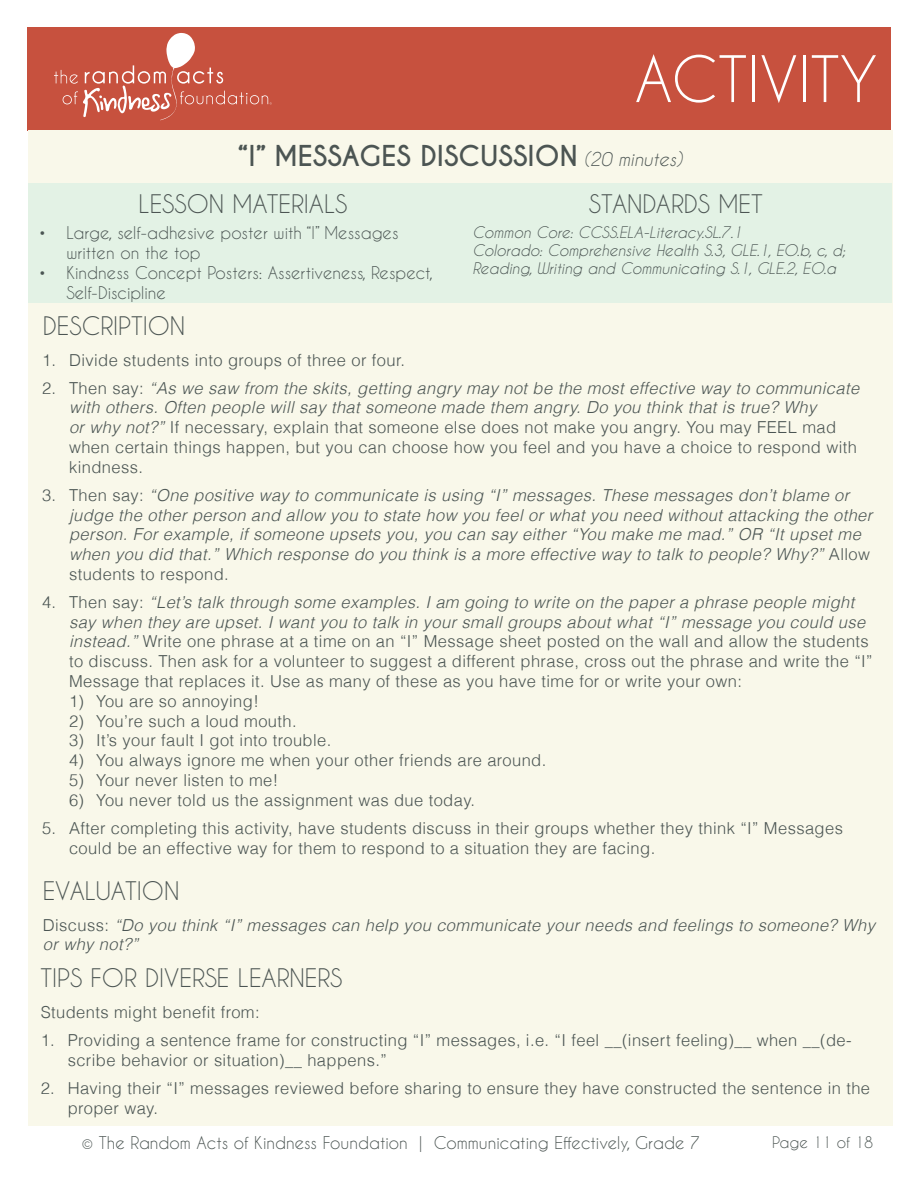
<style>
.page{position:relative;width:918px;height:1188px;background:#fff}
.page>*{position:absolute;margin:0;border:0;box-sizing:border-box;transform-origin:0 0}
.t1{font:60px "Caviar Dreams";color:#fff}
.t2{font:700 27px "Caviar Dreams";color:#4c5553}
.t3{font:24px "Caviar Dreams";color:#4c5553}
.t4{font:300 16.5px/19.8px "Helvetica";letter-spacing:.025em;color:#4b5553}
.t5{font:italic 300 16.5px/19.8px "Helvetica";letter-spacing:.025em;color:#4b5553}
.t6{font:16.5px/19.8px "Caviar Dreams";color:#4b5553}
.t7{font:16.5px "Caviar Dreams";color:#4c5553}
.t8{font:italic 15px/18px "Caviar Dreams";color:#4b5553}
.t9{font:15px "Caviar Dreams";color:#4c5553}
.s1{font-weight:400;font-style:italic;font-size:18px}
.s2{font-family:"Helvetica"}
.s3{font-style:italic}
.s4{font-style:normal}
</style>
<div class="page">
<div style="left:28px;top:27px;width:863px;height:103px;background:#c7513e"></div>
<svg style="left:54px;top:33px;width:218px;height:87px"></svg>
<div style="left:29px;top:130px;width:864px;height:995px;background:#f9f8ea"></div>
<div style="left:29px;top:183px;width:863px;height:119px;background:#e3f2e5"></div>
<h1 class="t1" style="left:635px;top:43px;width:244px">ACTIVITY</h1>
<h2 class="t2" style="left:238px;top:139px;width:446px">“I” MESSAGES DISCUSSION <span class="s1">(20 minutes)</span></h2>
<h3 class="t3" style="left:139px;top:190px;width:210px">LESSON MATERIALS</h3>
<p class="t6" style="left:66px;top:223px;width:334px;text-indent:-27px"><span class="s2">•</span> Large, self-adhesive poster with “I” Messages written on the top</p>
<p class="t6" style="left:66px;top:263px;width:368px;text-indent:-27px"><span class="s2">•</span> Kindness Concept Posters: Assertiveness, Respect,<br>Self-Discipline</p>
<h3 class="t3" style="left:43px;top:311px;width:144px">DESCRIPTION</h3>
<h3 class="t3" style="left:589px;top:190px;width:175px">STANDARDS MET</h3>
<p class="t8" style="left:472px;top:223px;width:375px">Common Core: CCSS.ELA-Literacy.SL.7.1<br>Colorado: Comprehensive Health S.3, GLE.1, EO.b, c, d;<br>Reading, Writing and Communicating S.1, GLE.2, EO.a</p>
<p class="t4" style="left:42px;top:349px;width:365px">1. Divide students into groups of three or four.</p>
<p class="t4" style="left:69px;top:377px;width:792px;text-indent:-27px">2. Then say: <span class="s3">“As we saw from the skits, getting angry may not be the most effective way to communicate with others. Often people will say that someone made them angry. Do you think that is true? Why<br>or why not?”</span> If necessary, explain that someone else does not make you angry. You may FEEL mad when certain things happen, but you can choose how you feel and you have a choice to respond with kindness.</p>
<p class="t5" style="left:69px;top:485px;width:805px;text-indent:-27px"><span class="s4">3. Then say:</span> “One positive way to communicate is using “I” messages. These messages don’t blame or judge the other person and allow you to state how you feel or what you need without attacking the other person. For example, if someone upsets you, you can say either “You make me mad.” OR “It upset me when you did that.” Which response do you think is a more effective way to talk to people? Why?” <span class="s4">Allow students to respond.</span></p>
<p class="t4" style="left:69px;top:591px;width:805px;text-indent:-27px">4. Then say: <span class="s3">“Let’s talk through some examples. I am going to write on the paper a phrase people might say when they are upset. I want you to talk in your small groups about what “I” message you could use instead.”</span> Write one phrase at a time on an “I” Message sheet posted on the wall and allow the students to discuss. Then ask for a volunteer to suggest a different phrase, cross out the phrase and write the “I” Message that replaces it. Use as many of these as you have time for or write your own:</p>
<p class="t4" style="left:69px;top:690px;width:191px">1) You are so annoying!</p>
<p class="t4" style="left:69px;top:710px;width:229px">2) You’re such a loud mouth.</p>
<p class="t4" style="left:69px;top:730px;width:264px">3) It’s your fault I got into trouble.</p>
<p class="t4" style="left:69px;top:750px;width:479px">4) You always ignore me when your other friends are around.</p>
<p class="t4" style="left:69px;top:770px;width:211px">5) Your never listen to me!</p>
<p class="t4" style="left:69px;top:789px;width:408px">6) You never told us the assignment was due today.</p>
<p class="t4" style="left:69px;top:817px;width:775px;text-indent:-27px">5. After completing this activity, have students discuss in their groups whether they think “I” Messages could be an effective way for them to respond to a situation they are facing.</p>
<h3 class="t3" style="left:43px;top:877px;width:138px">EVALUATION</h3>
<p class="t5" style="left:43px;top:915px;width:834px"><span class="s4">Discuss:</span> “Do you think “I” messages can help you communicate your needs and feelings to someone? Why or why not?”</p>
<h3 class="t3" style="left:40px;top:964px;width:303px">TIPS FOR DIVERSE LEARNERS</h3>
<p class="t4" style="left:41px;top:1002px;width:220px">Students might benefit from:</p>
<p class="t4" style="left:68px;top:1030px;width:785px;text-indent:-27px">1. Providing a sentence frame for constructing “I” messages, i.e. “I feel __(insert feeling)__ when __(de&shy;scribe behavior or situation)__ happens.”</p>
<p class="t4" style="left:68px;top:1077px;width:804px;text-indent:-27px">2. Having their “I” messages reviewed before sharing to ensure they have constructed the sentence in the proper way.</p>
<p class="t7" style="left:82px;top:1133px;width:620px">© The Random Acts of Kindness Foundation | Communicating Effectively, Grade 7</p>
<p class="t9" style="left:772px;top:1133px;width:103px">Page 11 of 18</p>
</div>
